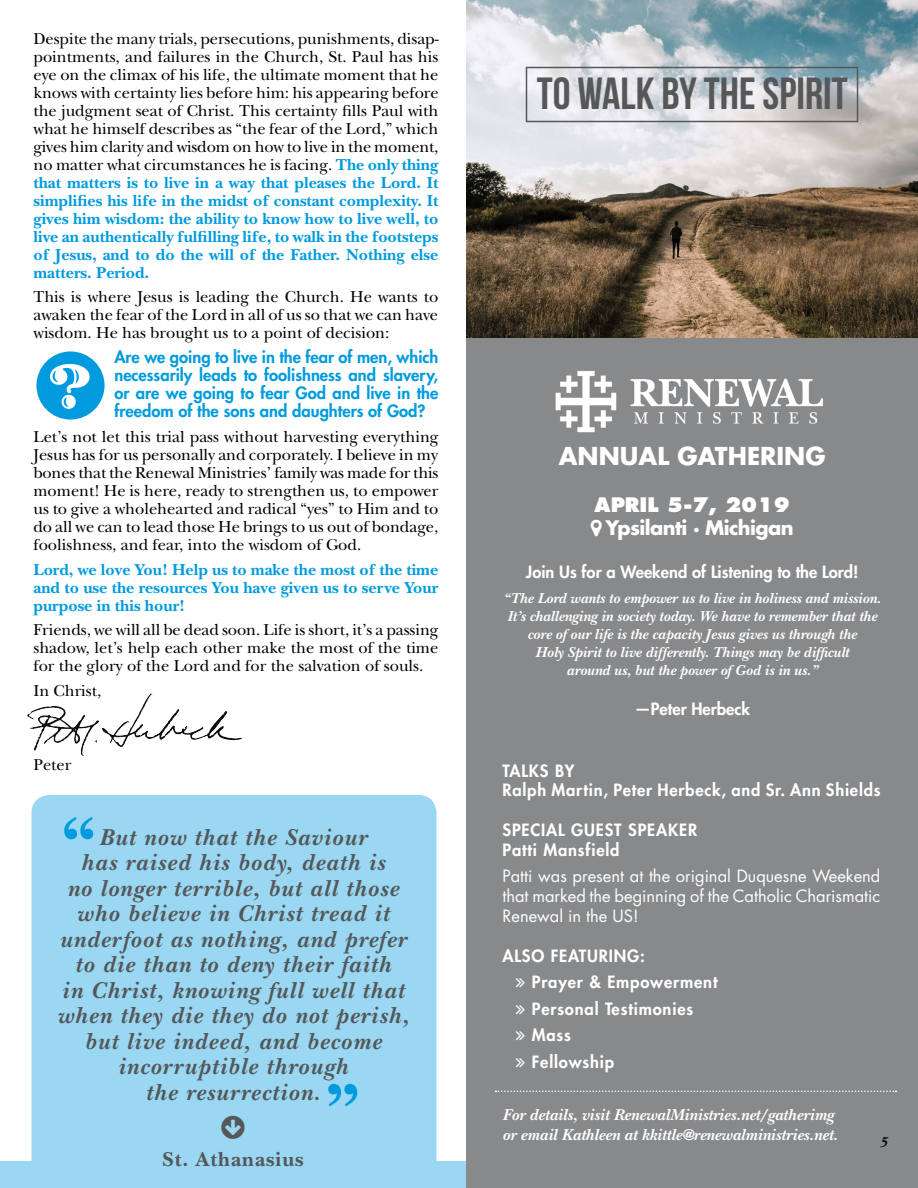
<style>
.page{position:relative;width:918px;height:1188px;background:#fff}
.page>*{position:absolute;margin:0;border:0;box-sizing:border-box;transform-origin:0 0}
.t1{font:700 72px "New Baskerville";color:#009bde}
.t2{font:55.5px "Sugar Boats Two";color:#fff}
.t3{font:700 45px "Bebas Neue";color:#555759}
.t4{font:italic 700 24px/25.5px "New Baskerville";letter-spacing:.05em;color:#555759;text-align:center}
.t5{font:700 24px "Futura";color:#fff}
.t6{font:700 21px "New Baskerville";letter-spacing:.05em;color:#555759}
.t7{font:700 19.5px "Futura";letter-spacing:-.03em;color:#fff}
.t8{font:800 19.5px "Futura";color:#fff}
.t9{font:16.5px/18px "New Baskerville";color:#000;text-align:justify}
.t10{font:800 16.5px/26.5px "Futura";letter-spacing:.05em;color:#fff}
.t11{font:800 16.5px/18px "Futura";color:#009bde;text-align:justify}
.t12{font:700 16.5px/18px "New Baskerville";color:#009bde;text-align:justify}
.t13{font:16.5px/19.8px "Futura";color:#fff;text-align:justify}
.t14{font:italic 700 16.5px/19.8px "New Baskerville";color:#fff}
.t15{font:800 16.5px "Futura";color:#fff}
.t16{font:italic 700 15px/18px "New Baskerville";color:#fff;text-align:center}
.t17{font:italic 700 15px "New Baskerville";color:#000}
.s1{font-weight:700;color:#009bde}
</style>
<div class="page">
<div style="left:32px;top:795px;width:404px;height:391px;background:#99d7f2;border-radius:18px"></div>
<div style="left:0;top:1161px;width:918px;height:27px;background:#99d7f2"></div>
<div style="left:467px;top:0;width:451px;height:1188px;background:#88898b"></div>
<svg style="left:495px;top:1091px;width:402px;height:1px"></svg>
<div style="left:36px;top:351px;width:69px;height:69px;background:#009bde;border-radius:50%"></div>
<img style="left:102px;top:702px;width:140px;height:45px">
<img style="left:467px;top:0;width:451px;height:338px">
<div style="left:526px;top:67px;width:332px;height:55px;border:2px solid #555759"></div>
<img style="left:555px;top:371px;width:268px;height:62px">
<p class="t9" style="left:33px;top:29px;width:407px">Despite the many trials, persecutions, punishments, disap&shy;pointments, and failures in the Church, St. Paul has his eye on the climax of his life, the ultimate moment that he knows with certainty lies before him: his appearing before the judgment seat of Christ. This certainty fills Paul with what he himself describes as “the fear of the Lord,” which gives him clarity and wisdom on how to live in the moment, no matter what circumstances he is facing. <span class="s1">The only thing that matters is to live in a way that pleases the Lord. It simplifies his life in the midst of constant complexity. It gives him wisdom: the ability to know how to live well, to live an authentically fulfilling life, to walk in the footsteps of Jesus, and to do the will of the Father. Nothing else matters. Period.</span></p>
<p class="t9" style="left:33px;top:288px;width:407px">This is where Jesus is leading the Church. He wants to awaken the fear of the Lord in all of us so that we can have wisdom. He has brought us to a point of decision:</p>
<p class="t11" style="left:114px;top:348px;width:326px">Are we going to live in the fear of men, which necessarily leads to foolishness and slavery, or are we going to fear God and live in the freedom of the sons and daughters of God?</p>
<p class="t9" style="left:33px;top:428px;width:407px">Let’s not let this trial pass without harvesting everything Jesus has for us personally and corporately. I believe in my bones that the Renewal Ministries’ family was made for this moment! He is here, ready to strengthen us, to empower us to give a wholehearted and radical “yes” to Him and to do all we can to lead those He brings to us out of bondage, foolishness, and fear, into the wisdom of God.</p>
<p class="t12" style="left:33px;top:560px;width:406px">Lord, we love You! Help us to make the most of the time and to use the resources You have given us to serve Your purpose in this hour!</p>
<p class="t9" style="left:33px;top:621px;width:407px">Friends, we will all be dead soon. Life is short, it’s a passing shadow, let’s help each other make the most of the time for the glory of the Lord and for the salvation of souls.</p>
<p class="t9" style="left:33px;top:682px;width:69px">In Christ,</p>
<h2 class="t2" style="left:50px;top:352px;width:43px">?</h2>
<p class="t9" style="left:33px;top:756px;width:39px">Peter</p>
<h1 class="t1" style="left:61px;top:800px;width:37px">“</h1>
<p class="t4" style="left:57px;top:824px;width:353px">But now that the Saviour<br>has raised his body, death is<br>no longer terrible, but all those who believe in Christ tread it underfoot as nothing, and prefer to die than to deny their faith<br>in Christ, knowing full well that when they die they do not perish, but live indeed, and become incorruptible through<br>the resurrection.</p>
<h1 class="t1" style="left:325px;top:1067px;width:37px">”</h1>
<p class="t6" style="left:162px;top:1147px;width:143px">St. Athanasius</p>
<h3 class="t3" style="left:537px;top:69px;width:313px">TO WALK BY THE SPIRIT</h3>
<h3 class="t5" style="left:559px;top:440px;width:268px">ANNUAL GATHERING</h3>
<p class="t8" style="left:595px;top:492px;width:197px">APRIL 5-7, 2019</p>
<p class="t7" style="left:606px;top:515px;width:190px">Ypsilanti · Michigan</p>
<p class="t15" style="left:526px;top:562px;width:334px">Join Us for a Weekend of Listening to the Lord!</p>
<p class="t16" style="left:504px;top:589px;width:379px">“The Lord wants to empower us to live in holiness and mission.<br>It’s challenging in society today. We have to remember that the core of our life is the capacity Jesus gives us through the<br>Holy Spirit to live differently. Things may be difficult<br>around us, but the power of God is in us.”</p>
<p class="t15" style="left:634px;top:698px;width:117px">—Peter Herbeck</p>
<p class="t10" style="left:502px;top:761px;width:380px;line-height:19.8px">TALKS BY<br>Ralph Martin, Peter Herbeck, and Sr. Ann Shields</p>
<p class="t10" style="left:502px;top:820px;width:196px;line-height:19.8px">SPECIAL GUEST SPEAKER<br>Patti Mansfield</p>
<p class="t13" style="left:502px;top:867px;width:379px">Patti was present at the original Duquesne Weekend that marked the beginning of the Catholic Charismatic Renewal in the US!</p>
<p class="t10" style="left:532px;top:942px;width:187px;text-indent:-29px">ALSO FEATURING:<br>Prayer &amp; Empowerment<br>Personal Testimonies<br>Mass<br>Fellowship</p>
<p class="t14" style="left:502px;top:1105px;width:337px">For details, visit RenewalMinistries.net/gatherimg or email Kathleen at kkittle@renewalministries.net.</p>
<p class="t17" style="left:880px;top:1134px;width:9px">5</p>
</div>
